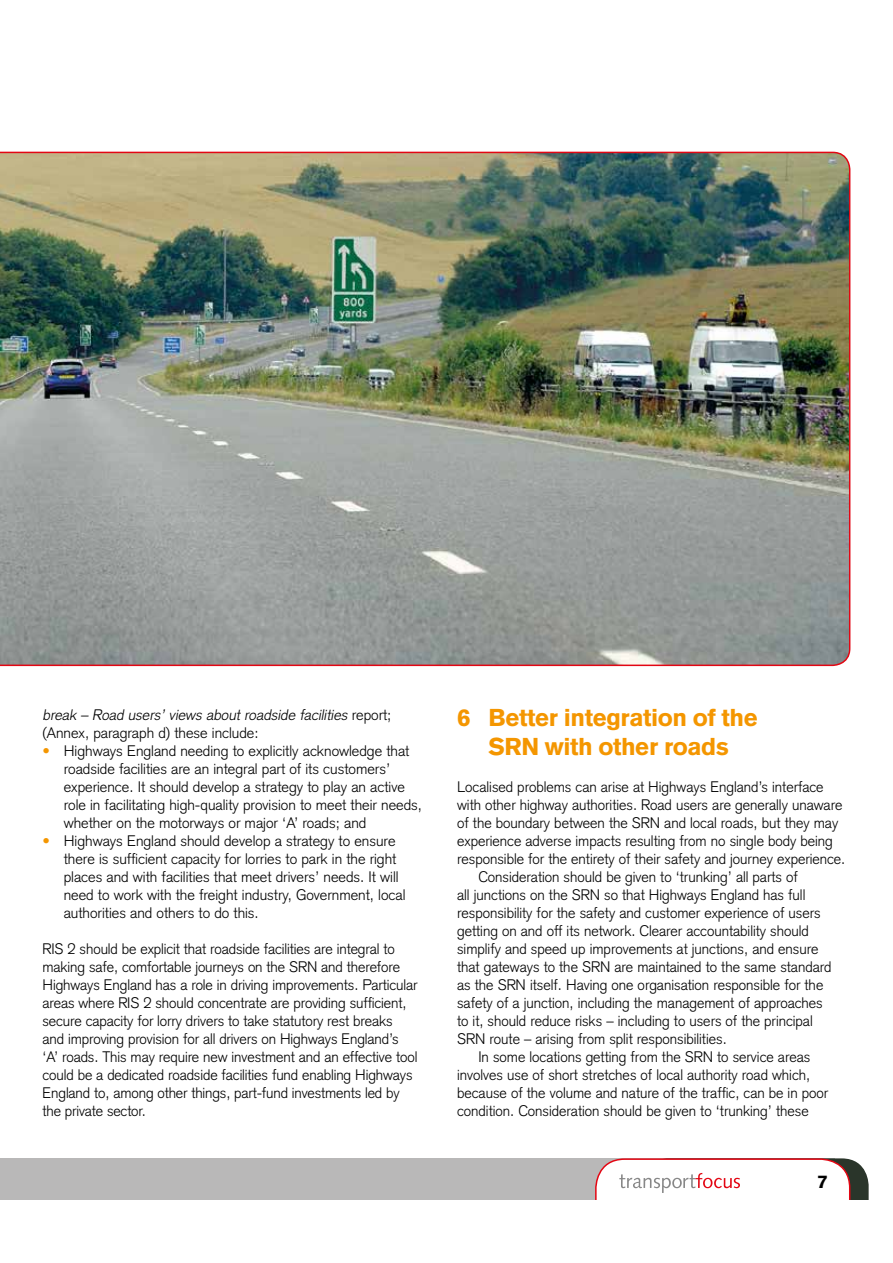
<style>
.page{position:relative;width:893px;height:1263px;background:#fff}
.page>*{position:absolute;margin:0;border:0;box-sizing:border-box;transform-origin:0 0}
.t1{font:900 24px/28.5px "Akzidenz Grotesk";letter-spacing:-.02em;color:#f49600;text-align:center}
.t2{font:900 18px "Akzidenz Grotesk";color:#000}
.t3{font:300 15px/18px "Akzidenz Grotesk";color:#000}
.t4{font:italic 300 15px/18px "Akzidenz Grotesk";color:#000}
.s1{font-style:normal}
.s2{color:#f49600}
</style>
<div class="page">
<div style="left:0;top:1158px;width:834px;height:41px;background:#b9b8b8"></div>
<svg style="left:595px;top:1158px;width:274px;height:41px;background:#e9dddd"></svg>
<img style="left:0;top:152px;width:850px;height:514px">
<p class="t4" style="left:43px;top:706px;width:350px">break – Road users’ views about roadside facilities <span class="s1">r e p o rt ; (Annex, paragraph d) these include:</span></p>
<p class="t3" style="left:64px;top:742px;width:360px;text-indent:-21px"><span class="s2">•</span> Highways England needing to explicitly acknowledge that roadside facilities are an integral part of its customers’ experience. It should develop a strategy to play an active role in facilitating high-quality provision to meet their needs, whether on the motorways or major ‘A’ roads; and</p>
<p class="t3" style="left:64px;top:832px;width:343px;text-indent:-21px"><span class="s2">•</span> Highways England should develop a strategy to ensure there is sufficient capacity for lorries to park in the right places and with facilities that meet drivers’ needs. It will need to work with the freight industry, Government, local authorities and others to do this.</p>
<p class="t3" style="left:43px;top:940px;width:377px">RIS 2 should be explicit that roadside facilities are integral to making safe, comfortable journeys on the SRN and therefore Highways England has a role in driving improvements. Particular areas where RIS 2 should concentrate are providing sufficient, secure capacity for lorry drivers to take statutory rest breaks and improving provision for all drivers on Highways England’s ‘A’ roads. This may require new investment and an effective tool could be a dedicated roadside facilities fund enabling Highways England to, among other things, part-fund investments led by the private sector.</p>
<h1 class="t1" style="left:457px;top:703px;width:302px">6 Better integration of the<br>SRN with other roads</h1>
<p class="t3" style="left:457px;top:778px;width:368px">Localised problems can arise at Highways England’s interface</p>
<p class="t3" style="left:457px;top:796px;width:387px">with other highway authorities. Road users are generally unaware</p>
<p class="t3" style="left:457px;top:814px;width:383px">of the boundary between the SRN and local roads, but they may</p>
<p class="t3" style="left:457px;top:832px;width:377px">experience adverse impacts resulting from no single body being</p>
<p class="t3" style="left:457px;top:850px;width:390px">responsible for the entirety of their safety and journey experience.</p>
<p class="t3" style="left:478px;top:868px;width:321px">Consideration should be given to ‘trunking’ all parts of</p>
<p class="t3" style="left:457px;top:886px;width:350px">all junctions on the SRN so that Highways England has full</p>
<p class="t3" style="left:457px;top:904px;width:365px">responsibility for the safety and customer experience of users</p>
<p class="t3" style="left:457px;top:922px;width:353px">getting on and off its network. Clearer accountability should</p>
<p class="t3" style="left:457px;top:940px;width:363px">simplify and speed up improvements at junctions, and ensure</p>
<p class="t3" style="left:457px;top:958px;width:376px">that gateways to the SRN are maintained to the same standard</p>
<p class="t3" style="left:457px;top:976px;width:368px">as the SRN itself. Having one organisation responsible for the</p>
<p class="t3" style="left:457px;top:994px;width:367px">safety of a junction, including the management of approaches</p>
<p class="t3" style="left:457px;top:1012px;width:357px">to it, should reduce risks – including to users of the principal</p>
<p class="t3" style="left:457px;top:1030px;width:271px">SRN route – arising from split responsibilities.</p>
<p class="t3" style="left:478px;top:1048px;width:333px">In some locations getting from the SRN to service areas</p>
<p class="t3" style="left:457px;top:1066px;width:355px">involves use of short stretches of local authority road which,</p>
<p class="t3" style="left:457px;top:1084px;width:373px">because of the volume and nature of the traffic, can be in poor</p>
<p class="t3" style="left:457px;top:1102px;width:353px">condition. Consideration should be given to ‘trunking’ these</p>
<p class="t2" style="left:817px;top:1170px;width:12px">7</p>
</div>
